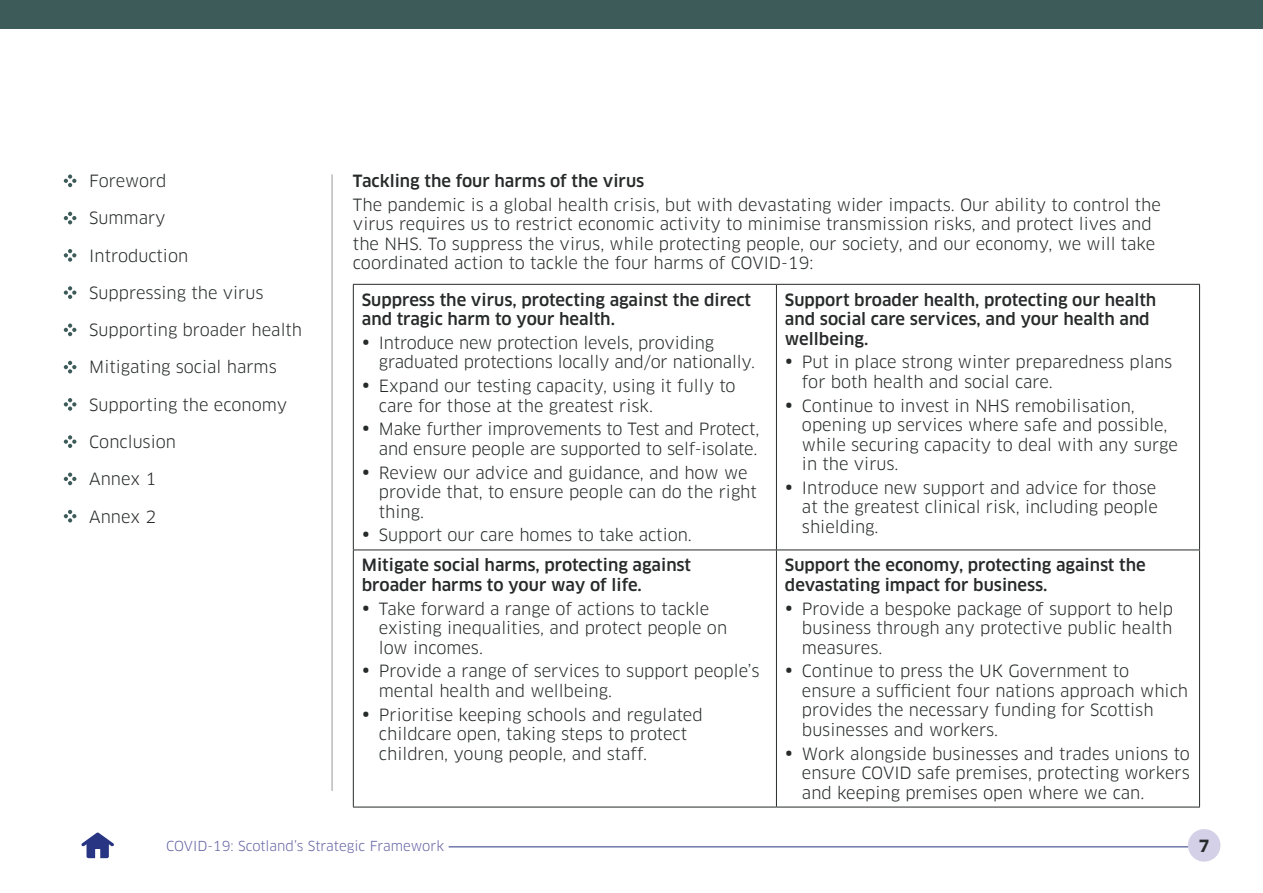
<style>
.page{position:relative;width:1263px;height:893px;background:#fff}
.page>*{position:absolute;margin:0;border:0;box-sizing:border-box;transform-origin:0 0}
.t1{font:16.5px/19.5px "Clan";color:#272a2a}
.Heading_3{font:500 16.5px/19.5px "Clan";color:#272a2a}
.t2{font:700 16.5px "Clan";color:#272a2a}
.t3{font:13.5px "Clan";color:#6565a4}
.s1{font-size:21px}
</style>
<div class="page">
<hr style="left:332px;top:174px;width:1px;height:617px;background:#9a999a">
<div style="left:0;top:0;width:1263px;height:29px;background:#3c5b59"></div>
<svg style="left:64px;top:174px;width:12px;height:13px"></svg>
<svg style="left:64px;top:212px;width:12px;height:12px"></svg>
<svg style="left:64px;top:249px;width:12px;height:13px"></svg>
<svg style="left:64px;top:286px;width:12px;height:13px"></svg>
<svg style="left:64px;top:323px;width:12px;height:13px"></svg>
<svg style="left:64px;top:361px;width:12px;height:12px"></svg>
<svg style="left:64px;top:398px;width:12px;height:13px"></svg>
<svg style="left:64px;top:435px;width:12px;height:13px"></svg>
<svg style="left:64px;top:473px;width:12px;height:12px"></svg>
<svg style="left:64px;top:510px;width:12px;height:12px"></svg>
<hr style="left:449px;top:846px;width:750px;height:1px;background:#283583">
<div style="left:1188px;top:829px;width:32px;height:33px;background:#d3d0e7;border-radius:50%"></div>
<svg style="left:81px;top:832px;width:33px;height:26px"></svg>
<hr style="left:353px;top:284px;width:423px;height:1px;background:#272a2a">
<hr style="left:353px;top:285px;width:1px;height:265px;background:#272a2a">
<hr style="left:776px;top:284px;width:424px;height:1px;background:#272a2a">
<hr style="left:776px;top:285px;width:1px;height:265px;background:#272a2a">
<hr style="left:1199px;top:285px;width:1px;height:265px;background:#272a2a">
<hr style="left:353px;top:550px;width:423px;height:1px;background:#272a2a">
<hr style="left:353px;top:550px;width:1px;height:257px;background:#272a2a">
<hr style="left:776px;top:550px;width:424px;height:1px;background:#272a2a">
<hr style="left:776px;top:550px;width:1px;height:257px;background:#272a2a">
<hr style="left:1199px;top:550px;width:1px;height:257px;background:#272a2a">
<hr style="left:353px;top:807px;width:423px;height:1px;background:#272a2a">
<hr style="left:776px;top:807px;width:424px;height:1px;background:#272a2a">
<p class="t1" style="left:89px;top:172px;width:79px">Foreword</p>
<p class="t1" style="left:89px;top:209px;width:78px">Summary</p>
<p class="t1" style="left:89px;top:246px;width:100px">Introduction</p>
<p class="t1" style="left:89px;top:283px;width:176px">Suppressing the virus</p>
<p class="t1" style="left:89px;top:321px;width:214px">Supporting broader health</p>
<p class="t1" style="left:89px;top:358px;width:189px">Mitigating social harms</p>
<p class="t1" style="left:89px;top:395px;width:199px">Supporting the economy</p>
<p class="t1" style="left:89px;top:432px;width:88px">Conclusion</p>
<p class="t1" style="left:89px;top:470px;width:68px">Annex 1</p>
<p class="t1" style="left:89px;top:507px;width:68px">Annex 2</p>
<p class="Heading_3" style="left:353px;top:172px;width:293px">Tackling the four harms of the virus</p>
<p class="t1" style="left:353px;top:195px;width:809px">The pandemic is a global health crisis, but with devastating wider impacts. Our ability to control the virus requires us to restrict economic activity to minimise transmission risks, and protect lives and the NHS. To suppress the virus, while protecting people, our society, and our economy, we will take coordinated action to tackle the four harms of COVID-19:</p>
<p class="Heading_3" style="left:362px;top:290px;width:391px">Suppress the virus, protecting against the direct and tragic harm to your health.</p>
<p class="t1" style="left:379px;top:333px;width:378px;text-indent:-17px"><span class="s1">•</span> Introduce new protection levels, providing graduated protections locally and/or nationally.</p>
<p class="t1" style="left:379px;top:377px;width:358px;text-indent:-17px"><span class="s1">•</span> Expand our testing capacity, using it fully to care for those at the greatest risk.</p>
<p class="t1" style="left:362px;top:420px;width:399px;text-align:right"><span class="s1">•</span> Make further improvements to Test and Protect, and ensure people are supported to self-isolate.</p>
<p class="t1" style="left:379px;top:463px;width:379px;text-indent:-17px"><span class="s1">•</span> Review our advice and guidance, and how we provide that, to ensure people can do the right thing.</p>
<p class="t1" style="left:362px;top:526px;width:332px"><span class="s1">•</span> Support our care homes to take action.</p>
<p class="Heading_3" style="left:785px;top:290px;width:373px">Support broader health, protecting our health and social care services, and your health and wellbeing.</p>
<p class="t1" style="left:802px;top:353px;width:372px;text-indent:-17px"><span class="s1">•</span> Put in place strong winter preparedness plans for both health and social care.</p>
<p class="t1" style="left:802px;top:396px;width:377px;text-indent:-17px"><span class="s1">•</span> Continue to invest in NHS remobilisation, opening up services where safe and possible, while securing capacity to deal with any surge in the virus.</p>
<p class="t1" style="left:802px;top:478px;width:357px;text-align:justify;text-indent:-17px"><span class="s1">•</span> Introduce new support and advice for those at the greatest clinical risk, including people shielding.</p>
<p class="Heading_3" style="left:362px;top:556px;width:331px">Mitigate social harms, protecting against broader harms to your way of life.</p>
<p class="t1" style="left:379px;top:599px;width:350px;text-indent:-17px"><span class="s1">•</span> Take forward a range of actions to tackle existing inequalities, and protect people on low incomes.</p>
<p class="t1" style="left:379px;top:662px;width:382px;text-indent:-17px"><span class="s1">•</span> Provide a range of services to support people’s mental health and wellbeing.</p>
<p class="t1" style="left:379px;top:705px;width:325px;text-indent:-17px"><span class="s1">•</span> Prioritise keeping schools and regulated childcare open, taking steps to protect children, young people, and staff.</p>
<p class="Heading_3" style="left:785px;top:556px;width:362px">Support the economy, protecting against the devastating impact for business.</p>
<p class="t1" style="left:802px;top:599px;width:373px;text-align:justify;text-indent:-17px"><span class="s1">•</span> Provide a bespoke package of support to help business through any protective public health measures.</p>
<p class="t1" style="left:802px;top:662px;width:388px;text-indent:-17px"><span class="s1">•</span> Continue to press the UK Government to<br>ensure a sufficient four nations approach which provides the necessary funding for Scottish businesses and workers.</p>
<p class="t1" style="left:802px;top:744px;width:389px;text-align:justify;text-indent:-17px"><span class="s1">•</span> Work alongside businesses and trades unions to ensure COVID safe premises, protecting workers and keeping premises open where we can.</p>
<p class="t3" style="left:166px;top:838px;width:280px">COVID-19: Scotland’s Strategic Framework</p>
<p class="t2" style="left:1199px;top:835px;width:12px">7</p>
</div>
